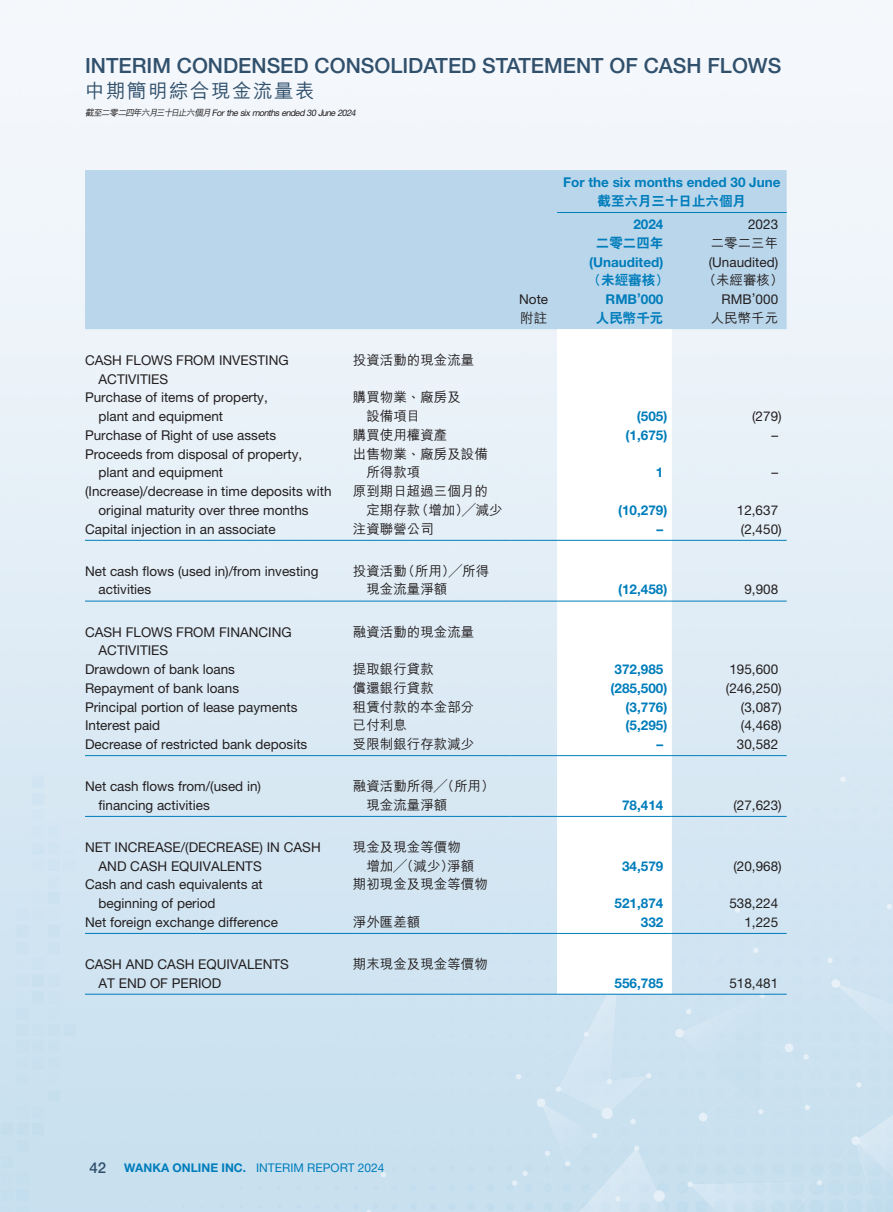
<style>
.page{position:relative;width:893px;height:1212px;background:#fff}
.page>*{position:absolute;margin:0;border:0;box-sizing:border-box;transform-origin:0 0}
.t1{font:500 21px "Helvetica Neue LT Std";color:#30506c}
.t2{font:500 19.5px "M Hei HK";letter-spacing:.08em;color:#30506c}
.t3{font:13.5px/18.8px "Helvetica Neue LT Std";color:#231f20}
.t4{font:500 13.5px/18.8px "M Hei HK";color:#231f20}
.t5{font:700 13.5px "Helvetica Neue LT Std";color:#007dbb}
.t6{font:800 13.5px "C Hei 2 HK";color:#007dbb}
.t7{font:12px "Helvetica Neue LT Std";color:#007dbb}
.t8{font:italic 9px "Helvetica Neue LT Std";color:#231f20}
.s1{font-family:"M Hei HK";font-weight:500}
.s2{font-weight:500;font-size:15px;color:#30506c}
.s3{font-weight:700}
</style>
<div class="page">
<div style="left:85px;top:170px;width:702px;height:159px;background:#bad6eb"></div>
<svg style="left:557px;top:329px;width:115px;height:665px"></svg>
<hr style="left:557px;top:212px;width:230px;height:1px;background:#007dbb">
<hr style="left:85px;top:540px;width:268px;height:1px;background:#007dbb">
<hr style="left:353px;top:540px;width:157px;height:1px;background:#007dbb">
<hr style="left:510px;top:540px;width:47px;height:1px;background:#007dbb">
<hr style="left:557px;top:540px;width:115px;height:1px;background:#007dbb">
<hr style="left:672px;top:540px;width:115px;height:1px;background:#007dbb">
<hr style="left:85px;top:601px;width:268px;height:1px;background:#007dbb">
<hr style="left:353px;top:601px;width:157px;height:1px;background:#007dbb">
<hr style="left:510px;top:601px;width:47px;height:1px;background:#007dbb">
<hr style="left:557px;top:601px;width:115px;height:1px;background:#007dbb">
<hr style="left:672px;top:601px;width:115px;height:1px;background:#007dbb">
<hr style="left:85px;top:755px;width:268px;height:1px;background:#007dbb">
<hr style="left:353px;top:755px;width:157px;height:1px;background:#007dbb">
<hr style="left:510px;top:755px;width:47px;height:1px;background:#007dbb">
<hr style="left:557px;top:755px;width:115px;height:1px;background:#007dbb">
<hr style="left:672px;top:755px;width:115px;height:1px;background:#007dbb">
<hr style="left:85px;top:816px;width:268px;height:1px;background:#007dbb">
<hr style="left:353px;top:816px;width:157px;height:1px;background:#007dbb">
<hr style="left:510px;top:816px;width:47px;height:1px;background:#007dbb">
<hr style="left:557px;top:816px;width:115px;height:1px;background:#007dbb">
<hr style="left:672px;top:816px;width:115px;height:1px;background:#007dbb">
<hr style="left:85px;top:933px;width:268px;height:1px;background:#007dbb">
<hr style="left:353px;top:933px;width:157px;height:1px;background:#007dbb">
<hr style="left:510px;top:933px;width:47px;height:1px;background:#007dbb">
<hr style="left:557px;top:933px;width:115px;height:1px;background:#007dbb">
<hr style="left:672px;top:933px;width:115px;height:1px;background:#007dbb">
<hr style="left:85px;top:994px;width:268px;height:1px;background:#007dbb">
<hr style="left:353px;top:994px;width:157px;height:1px;background:#007dbb">
<hr style="left:510px;top:994px;width:47px;height:1px;background:#007dbb">
<hr style="left:557px;top:994px;width:115px;height:1px;background:#007dbb">
<hr style="left:672px;top:994px;width:115px;height:1px;background:#007dbb">
<h1 class="t1" style="left:85px;top:53px;width:698px">INTERIM CONDENSED CONSOLIDATED STATEMENT OF CASH FLOWS</h1>
<h2 class="t2" style="left:85px;top:77px;width:231px">中期簡明綜合現金流量表</h2>
<p class="t8" style="left:85px;top:108px;width:274px"><span class="s1">截至二零二四年六月三十日止六個月</span> For the six months ended 30 June 2024</p>
<p class="t5" style="left:563px;top:174px;width:219px">For the six months ended 30 June</p>
<p class="t6" style="left:598px;top:192px;width:150px">截至六月三十日止六個月</p>
<p class="t5" style="left:633px;top:216px;width:32px">2024</p>
<p class="t3" style="left:748px;top:215px;width:32px">2023</p>
<p class="t6" style="left:596px;top:234px;width:69px">二零二四年</p>
<p class="t4" style="left:711px;top:232px;width:69px">二零二三年</p>
<p class="t5" style="left:589px;top:253px;width:76px">(Unaudited)</p>
<p class="t3" style="left:709px;top:252px;width:71px">(Unaudited)</p>
<p class="t6" style="left:588px;top:271px;width:82px">（未經審核）</p>
<p class="t4" style="left:703px;top:270px;width:82px">（未經審核）</p>
<p class="t3" style="left:99px;top:351px;width:192px;text-indent:-14px">CASH FLOWS FROM INVESTING<br>ACTIVITIES</p>
<p class="t4" style="left:353px;top:349px;width:123px">投資活動的現金流量</p>
<p class="t3" style="left:99px;top:388px;width:171px;text-indent:-14px">Purchase of items of property, plant and equipment</p>
<p class="t4" style="left:366px;top:387px;width:96px;text-indent:-14px">購買物業、廠房及設備項目</p>
<p class="t3" style="left:519px;top:290px;width:30px">Note</p>
<p class="t5" style="left:606px;top:291px;width:59px">RMB’000</p>
<p class="t3" style="left:722px;top:290px;width:58px">RMB’000</p>
<p class="t4" style="left:520px;top:307px;width:28px">附註</p>
<p class="t6" style="left:596px;top:309px;width:69px">人民幣千元</p>
<p class="t4" style="left:711px;top:307px;width:69px">人民幣千元</p>
<p class="t5" style="left:637px;top:408px;width:32px">(505)</p>
<p class="t3" style="left:752px;top:407px;width:31px">(279)</p>
<p class="t3" style="left:85px;top:426px;width:193px">Purchase of Right of use assets</p>
<p class="t4" style="left:353px;top:424px;width:96px">購買使用權資產</p>
<p class="t5" style="left:626px;top:427px;width:43px">(1,675)</p>
<p class="t3" style="left:771px;top:426px;width:8px">–</p>
<p class="t3" style="left:99px;top:444px;width:205px;text-indent:-14px">Proceeds from disposal of property, plant and equipment</p>
<p class="t4" style="left:366px;top:443px;width:123px;text-indent:-14px">出售物業、廠房及設備所得款項</p>
<p class="t5" style="left:656px;top:464px;width:9px">1</p>
<p class="t3" style="left:771px;top:463px;width:8px">–</p>
<p class="t3" style="left:99px;top:482px;width:235px;text-indent:-14px">(Increase)/decrease in time deposits with original maturity over three months</p>
<p class="t4" style="left:366px;top:481px;width:138px;text-indent:-14px">原到期日超過三個月的定期存款（增加）╱減少</p>
<p class="t5" style="left:618px;top:502px;width:51px">(10,279)</p>
<p class="t3" style="left:737px;top:501px;width:43px">12,637</p>
<p class="t3" style="left:85px;top:519px;width:192px">Capital injection in an associate</p>
<p class="t4" style="left:353px;top:518px;width:82px">注資聯營公司</p>
<p class="t5" style="left:657px;top:520px;width:8px">–</p>
<p class="t3" style="left:741px;top:519px;width:42px">(2,450)</p>
<p class="t3" style="left:99px;top:561px;width:222px;text-indent:-14px">Net cash flows (used in)/from investing activities</p>
<p class="t4" style="left:366px;top:560px;width:124px;text-indent:-14px">投資活動（所用）╱所得現金流量淨額</p>
<p class="t5" style="left:618px;top:581px;width:51px">(12,458)</p>
<p class="t3" style="left:744px;top:580px;width:35px">9,908</p>
<p class="t3" style="left:99px;top:622px;width:195px;text-indent:-14px">CASH FLOWS FROM FINANCING<br>ACTIVITIES</p>
<p class="t4" style="left:353px;top:621px;width:123px">融資活動的現金流量</p>
<p class="t3" style="left:85px;top:660px;width:151px">Drawdown of bank loans</p>
<p class="t4" style="left:353px;top:658px;width:82px">提取銀行貸款</p>
<p class="t5" style="left:615px;top:661px;width:50px">372,985</p>
<p class="t3" style="left:729px;top:660px;width:50px">195,600</p>
<p class="t3" style="left:85px;top:678px;width:156px">Repayment of bank loans</p>
<p class="t4" style="left:353px;top:677px;width:82px">償還銀行貸款</p>
<p class="t5" style="left:611px;top:680px;width:58px">(285,500)</p>
<p class="t3" style="left:726px;top:678px;width:57px">(246,250)</p>
<p class="t3" style="left:85px;top:697px;width:214px">Principal portion of lease payments</p>
<p class="t4" style="left:353px;top:696px;width:123px">租賃付款的本金部分</p>
<p class="t5" style="left:626px;top:698px;width:43px">(3,776)</p>
<p class="t3" style="left:741px;top:697px;width:42px">(3,087)</p>
<p class="t3" style="left:85px;top:716px;width:77px">Interest paid</p>
<p class="t4" style="left:353px;top:715px;width:55px">已付利息</p>
<p class="t5" style="left:626px;top:717px;width:43px">(5,295)</p>
<p class="t3" style="left:741px;top:716px;width:42px">(4,468)</p>
<p class="t3" style="left:85px;top:735px;width:224px">Decrease of restricted bank deposits</p>
<p class="t4" style="left:353px;top:733px;width:123px">受限制銀行存款減少</p>
<p class="t5" style="left:657px;top:736px;width:8px">–</p>
<p class="t3" style="left:737px;top:735px;width:43px">30,582</p>
<p class="t3" style="left:99px;top:777px;width:164px;text-indent:-14px">Net cash flows from/(used in) financing activities</p>
<p class="t4" style="left:366px;top:775px;width:130px;text-indent:-14px">融資活動所得╱（所用）現金流量淨額</p>
<p class="t5" style="left:622px;top:797px;width:43px">78,414</p>
<p class="t3" style="left:733px;top:795px;width:50px">(27,623)</p>
<p class="t3" style="left:99px;top:837px;width:224px;text-indent:-14px">NET INCREASE/(DECREASE) IN CASH<br>AND CASH EQUIVALENTS</p>
<p class="t4" style="left:366px;top:836px;width:109px;text-indent:-14px">現金及現金等價物增加╱（減少）淨額</p>
<p class="t3" style="left:99px;top:875px;width:166px;text-indent:-14px">Cash and cash equivalents at beginning of period</p>
<p class="t4" style="left:353px;top:874px;width:136px">期初現金及現金等價物</p>
<p class="t5" style="left:622px;top:857px;width:43px">34,579</p>
<p class="t3" style="left:733px;top:856px;width:50px">(20,968)</p>
<p class="t5" style="left:615px;top:895px;width:50px">521,874</p>
<p class="t3" style="left:729px;top:894px;width:50px">538,224</p>
<p class="t3" style="left:85px;top:912px;width:194px">Net foreign exchange difference</p>
<p class="t4" style="left:353px;top:911px;width:69px">淨外匯差額</p>
<p class="t5" style="left:641px;top:914px;width:24px">332</p>
<p class="t3" style="left:744px;top:912px;width:35px">1,225</p>
<p class="t3" style="left:99px;top:954px;width:192px;text-indent:-14px">CASH AND CASH EQUIVALENTS<br>AT END OF PERIOD</p>
<p class="t4" style="left:353px;top:953px;width:136px">期末現金及現金等價物</p>
<p class="t5" style="left:615px;top:974px;width:50px">556,785</p>
<p class="t3" style="left:729px;top:973px;width:50px">518,481</p>
<p class="t7" style="left:89px;top:1161px;width:297px"><span class="s2">42</span> <span class="s3">WANKA ONLINE INC.</span> INTERIM REPORT 2024</p>
</div>
